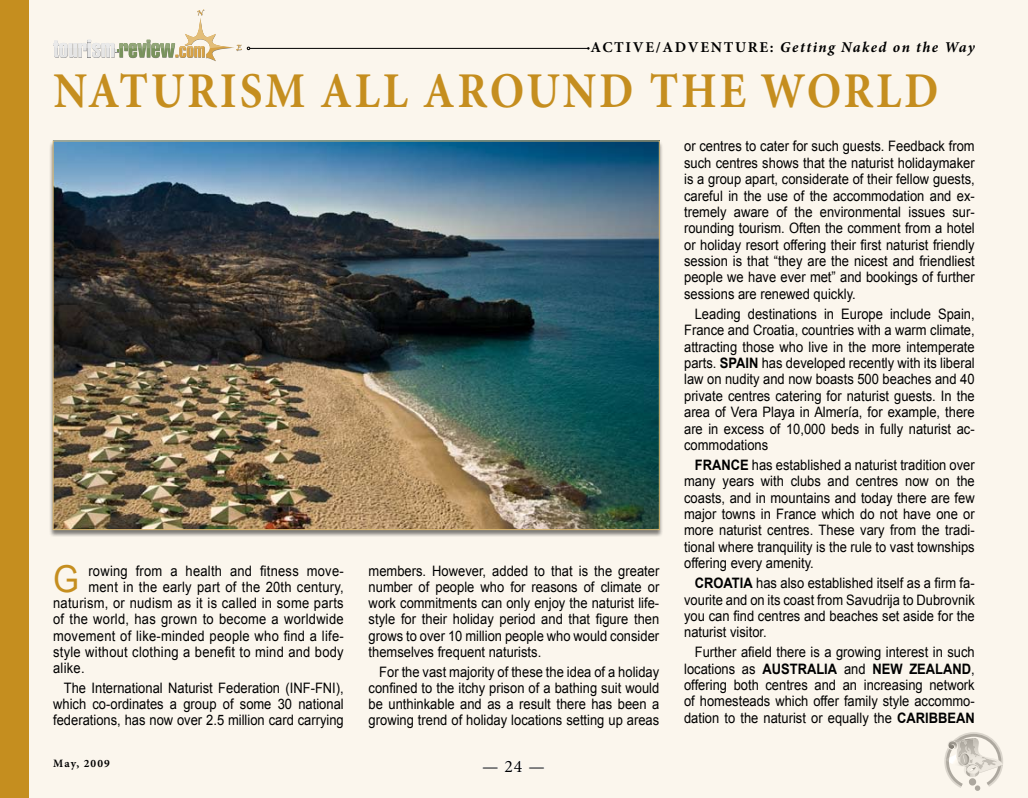
<style>
.page{position:relative;width:1028px;height:798px;background:#fff}
.page>*{position:absolute;margin:0;border:0;box-sizing:border-box;transform-origin:0 0}
.t1{font:700 50px "Minion Pro";letter-spacing:.06em;color:#c58e1f;scale:.9 1}
.t2{font:37.12px "Arial";color:#c58e1f;scale:.9 1}
.t3{font:17.5px "Minion Pro";color:#000}
.t4{font:italic 700 15px "Minion Pro";letter-spacing:.095em;color:#000}
.t5{font:700 15px "Minion Pro";letter-spacing:.11em;color:#000}
.t6{font:14.38px/16.4px "Arial";color:#000;text-align:justify;scale:.9 1}
.t7{font:14.38px "Arial";letter-spacing:.02em;color:#000;scale:.9 1}
.t8{font:700 14.38px "Arial";color:#000;scale:.9 1}
.t9{font:700 11.25px "Minion Pro";letter-spacing:.1em;color:#000}
.s1{font-style:normal}
.s2{font-weight:700}
.s3{font-weight:400}
</style>
<div class="page">
<div style="left:0;top:0;width:1028px;height:797px;background:#fbf6ed"></div>
<svg style="left:483px;top:767px;width:15px;height:1px"></svg>
<svg style="left:505px;top:760px;width:17px;height:12px"></svg>
<svg style="left:529px;top:767px;width:15px;height:1px"></svg>
<hr style="left:250px;top:48px;width:338px;height:1px;background:#000">
<svg style="left:53px;top:9px;width:197px;height:52px"></svg>
<div style="left:0;top:0;width:28px;height:797px;background:#c58e1f"></div>
<svg style="left:944px;top:732px;width:59px;height:59px"></svg>
<div style="left:49px;top:140px;width:614px;height:397px;background:#000;opacity:.5"></div>
<img style="left:55px;top:143px;width:602px;height:384px">
<p class="t5" style="left:590px;top:38px;width:122px">ACTIVE/ADVENT</p>
<p class="t4" style="left:735px;top:37px;width:242px"><span class="s1">URE :</span> Getting Naked on the Way</p>
<h1 class="t1" style="left:53px;top:61px;width:182px">NATURISM</h1>
<h1 class="t1" style="left:320px;top:61px;width:402px">ALL AROUND THE</h1>
<h1 class="t1" style="left:760px;top:61px;width:189px">WORLD</h1>
<h2 class="t2" style="left:53px;top:554px;width:30px">G</h2>
<p class="t7" style="left:88px;top:561px;width:285px">rowing from a health and fitness move-</p>
<p class="t7" style="left:88px;top:577px;width:285px">ment in the early part of the 20th century,</p>
<p class="t7" style="left:53px;top:593px;width:324px">naturism, or nudism as it is called in some parts</p>
<p class="t7" style="left:53px;top:609px;width:324px">of the world, has grown to become a worldwide</p>
<p class="t7" style="left:53px;top:626px;width:324px">movement of like-minded people who find a life-</p>
<p class="t7" style="left:53px;top:642px;width:324px">style without clothing a benefit to mind and body</p>
<p class="t6" style="left:53px;top:659px;width:36px">alike.</p>
<p class="t6" style="left:53px;top:679px;width:324px;text-indent:11px">The International Naturist Federation (INF-FNI), which co-ordinates a group of some 30 national federations, has now over 2.5 million card carrying</p>
<p class="t6" style="left:368px;top:562px;width:324px">members. However, added to that is the greater number of people who for reasons of climate or work commitments can only enjoy the naturist life&shy;style for their holiday period and that figure then grows to over 10 million people who would consider themselves frequent naturists.</p>
<p class="t6" style="left:368px;top:663px;width:324px;text-indent:11px">For the vast majority of these the idea of a holiday confined to the itchy prison of a bathing suit would be unthinkable and as a result there has been a growing trend of holiday locations setting up areas</p>
<p class="t6" style="left:684px;top:138px;width:324px">or centres to cater for such guests. Feedback from such centres shows that the naturist holidaymaker is a group apart, considerate of their fellow guests, careful in the use of the accommodation and ex&shy;tremely aware of the environmental issues sur&shy;rounding tourism. Often the comment from a hotel or holiday resort offering their first naturist friendly session is that “they are the nicest and friendliest people we have ever met” and bookings of further sessions are renewed quickly.</p>
<p class="t6" style="left:684px;top:305px;width:324px;text-indent:11px">Leading destinations in Europe include Spain, France and Croatia, countries with a warm climate, attracting those who live in the more intemperate parts. <span class="s2">SPAIN</span></p>
<p class="t6" style="left:684px;top:355px;width:324px;text-indent:78px">has developed recently with its liberal law on nudity and now boasts 500 beaches and 40 private centres catering for naturist guests. In the area of Vera Playa in Almería, for example, there are in excess of 10,000 beds in fully naturist ac&shy;commodations</p>
<p class="t8" style="left:694px;top:455px;width:20px">FRANCE</p>
<p class="t6" style="left:684px;top:456px;width:324px;text-indent:68px">has established a naturist tradition over many years with clubs and centres now on the coasts, and in mountains and today there are few major towns in France which do not have one or more naturist centres. These vary from the tradi&shy;tional where tranquility is the rule to vast townships offering every amenity.</p>
<p class="t8" style="left:694px;top:573px;width:21px">CROATIA</p>
<p class="t6" style="left:684px;top:574px;width:324px;text-indent:72px">has also established itself as a firm fa&shy;vourite and on its coast from Savudrija to Dubrovnik you can find centres and beaches set aside for the naturist visitor.</p>
<p class="t6" style="left:684px;top:644px;width:324px;text-indent:11px">Further afield there is a growing interest in such locations as <span class="s2">AUSTRALIA</span></p>
<p class="t8" style="left:844px;top:658px;width:93px"><span class="s3">and</span> NEW ZEALAND</p>
<p class="t6" style="left:684px;top:660px;width:324px;text-indent:287px">, offering both centres and an increasing network of homesteads which offer family style accommo&shy;dation to the naturist or equally the <span class="s2">CARIBBEAN</span></p>
<p class="t9" style="left:53px;top:756px;width:58px">MAY, 2009</p>
<p class="t3" style="left:482px;top:755px;width:64px">— 24 —</p>
</div>
